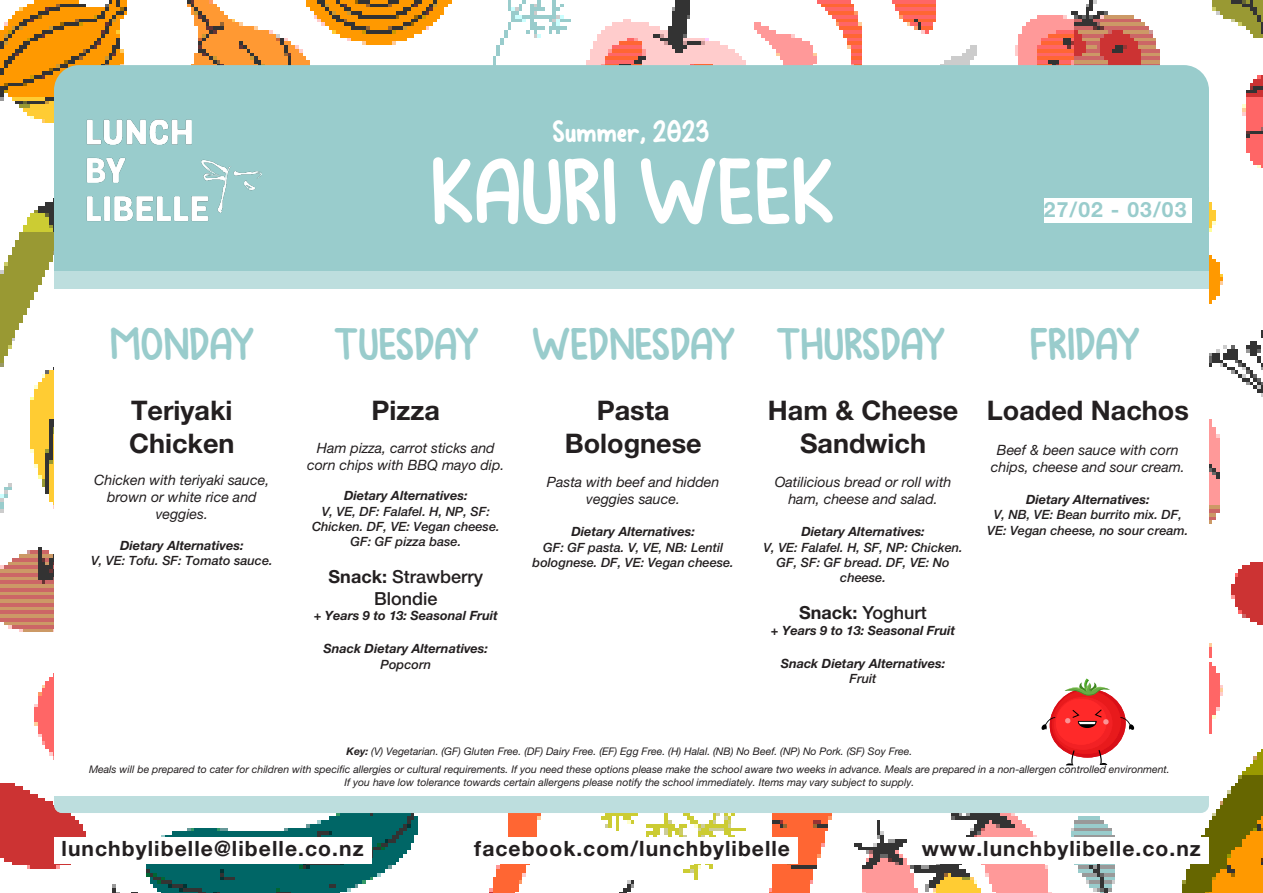
<style>
.page{position:relative;width:1263px;height:893px;background:#fff}
.page>*{position:absolute;margin:0;border:0;box-sizing:border-box;transform-origin:0 0}
.t1{font:85.5px "Avocados";color:#fff}
.t2{font:41.85px "Avocados";color:#9cc}
.t3{font:28.5px "Avocados";color:#fff}
.t4{font:700 27px/32.4px "Helvetica Neue LT Pro";color:#231f20;text-align:center}
.t5{font:700 21.15px "Helvetica Neue LT Pro";letter-spacing:.05em;color:#231f20}
.t6{font:700 21.15px "Helvetica Neue LT Pro";letter-spacing:.05em;color:#9cc}
.t7{font:500 18px/21.6px "Helvetica Neue LT Pro";color:#231f20;text-align:center}
.t8{font:italic 14.25px/17.1px "Helvetica Neue LT Pro";color:#231f20;text-align:center}
.t9{font:italic 500 12.75px/15.3px "Helvetica Neue LT Pro";color:#231f20;text-align:center}
.t10{font:italic 700 12.75px "Helvetica Neue LT Pro";color:#231f20}
.t11{font:italic 10.5px "Helvetica Neue LT Pro";color:#231f20}
.s1{font-weight:700}
</style>
<div class="page">
<img style="left:0;top:0;width:1263px;height:893px">
<div style="left:54px;top:65px;width:1155px;height:207px;background:#9cc"></div>
<div style="left:54px;top:272px;width:1155px;height:526px;background:#fff"></div>
<div style="left:54px;top:272px;width:1155px;height:17px;background:#bddede"></div>
<div style="left:913px;top:837px;width:296px;height:26px;background:#fff"></div>
<img style="left:86px;top:117px;width:175px;height:106px">
<div style="left:465px;top:837px;width:333px;height:26px;background:#fff"></div>
<div style="left:54px;top:837px;width:317px;height:26px;background:#fff"></div>
<div style="left:54px;top:796px;width:1155px;height:17px;background:#bddede"></div>
<div style="left:1044px;top:198px;width:147px;height:24px;background:#fff"></div>
<svg style="left:1041px;top:678px;width:93px;height:88px"></svg>
<p class="t3" style="left:553px;top:113px;width:158px">Summer, 2023</p>
<p class="t1" style="left:433px;top:136px;width:405px">KAURI WEEK</p>
<p class="t6" style="left:1044px;top:197px;width:144px">27/02 - 03/03</p>
<p class="t2" style="left:111px;top:317px;width:146px">MONDAY</p>
<p class="t4" style="left:129px;top:394px;width:107px;text-align:left">Teriyaki<br>Chicken</p>
<p class="t8" style="left:94px;top:471px;width:177px">Chicken with teriyaki sauce, brown or white rice and veggies.</p>
<p class="t10" style="left:120px;top:537px;width:125px">Dietary Alternatives:</p>
<p class="t9" style="left:91px;top:553px;width:183px">V, VE: Tofu. SF: Tomato sauce.</p>
<p class="t2" style="left:335px;top:317px;width:147px">TUESDAY</p>
<p class="t2" style="left:533px;top:317px;width:205px">WEDNESDAY</p>
<p class="t2" style="left:777px;top:317px;width:171px">THURSDAY</p>
<p class="t2" style="left:1031px;top:317px;width:112px">FRIDAY</p>
<p class="t4" style="left:372px;top:394px;width:70px">Pizza</p>
<p class="t8" style="left:307px;top:439px;width:199px">Ham pizza, carrot sticks and corn chips with BBQ mayo dip.</p>
<p class="t10" style="left:344px;top:488px;width:125px">Dietary Alternatives:</p>
<p class="t9" style="left:312px;top:503px;width:189px">V, VE, DF: Falafel. H, NP, SF:<br>Chicken. DF, VE: Vegan cheese.<br>GF: GF pizza base.</p>
<p class="t7" style="left:329px;top:566px;width:156px"><span class="s1">Snack:</span> Strawberry<br>Blondie</p>
<p class="t10" style="left:314px;top:608px;width:186px">+ Years 9 to 13: Seasonal Fruit</p>
<p class="t10" style="left:324px;top:641px;width:166px">Snack Dietary Alternatives:</p>
<p class="t9" style="left:381px;top:656px;width:52px">Popcorn</p>
<p class="t4" style="left:565px;top:394px;width:138px">Pasta<br>Bolognese</p>
<p class="t8" style="left:547px;top:473px;width:174px">Pasta with beef and hidden veggies sauce.</p>
<p class="t10" style="left:571px;top:524px;width:125px">Dietary Alternatives:</p>
<p class="t9" style="left:532px;top:539px;width:203px">GF: GF pasta. V, VE, NB: Lentil bolognese. DF, VE: Vegan cheese.</p>
<p class="t4" style="left:768px;top:394px;width:192px">Ham &amp; Cheese<br>Sandwich</p>
<p class="t8" style="left:775px;top:473px;width:178px">Oatilicious bread or roll with ham, cheese and salad.</p>
<p class="t10" style="left:801px;top:524px;width:125px">Dietary Alternatives:</p>
<p class="t9" style="left:763px;top:539px;width:201px">V, VE: Falafel. H, SF, NP: Chicken.<br>GF, SF: GF bread. DF, VE: No cheese.</p>
<p class="t7" style="left:799px;top:602px;width:129px"><span class="s1">Snack:</span> Yoghurt</p>
<p class="t10" style="left:771px;top:622px;width:186px">+ Years 9 to 13: Seasonal Fruit</p>
<p class="t10" style="left:781px;top:655px;width:166px">Snack Dietary Alternatives:</p>
<p class="t9" style="left:850px;top:671px;width:28px">Fruit</p>
<p class="t11" style="left:346px;top:745px;width:567px"><span class="s1">Key:</span> (V) Vegetarian. (GF) Gluten Free. (DF) Dairy Free. (EF) Egg Free. (H) Halal. (NB) No Beef. (NP) No Pork. (SF) Soy Free.</p>
<p class="t4" style="left:987px;top:394px;width:204px">Loaded Nachos</p>
<p class="t8" style="left:991px;top:441px;width:195px">Beef &amp; been sauce with corn chips, cheese and sour cream.</p>
<p class="t10" style="left:1026px;top:492px;width:125px">Dietary Alternatives:</p>
<p class="t9" style="left:987px;top:507px;width:203px">V, NB, VE: Bean burrito mix. DF,<br>VE: Vegan cheese, no sour cream.</p>
<p class="t11" style="left:89px;top:763px;width:1082px">Meals will be prepared to cater for children with specific allergies or cultural requirements. If you need these options please make the school aware two weeks in advance. Meals are prepared in a non-allergen controlled environment.</p>
<p class="t11" style="left:344px;top:775px;width:571px">If you have low tolerance towards certain allergens please notify the school immediately. Items may vary subject to supply.</p>
<p class="t5" style="left:62px;top:836px;width:304px">lunchbylibelle@libelle.co.nz</p>
<p class="t5" style="left:922px;top:836px;width:281px">www.lunchbylibelle.co.nz</p>
<p class="t5" style="left:474px;top:836px;width:317px">facebook.com/lunchbylibelle</p>
</div>
